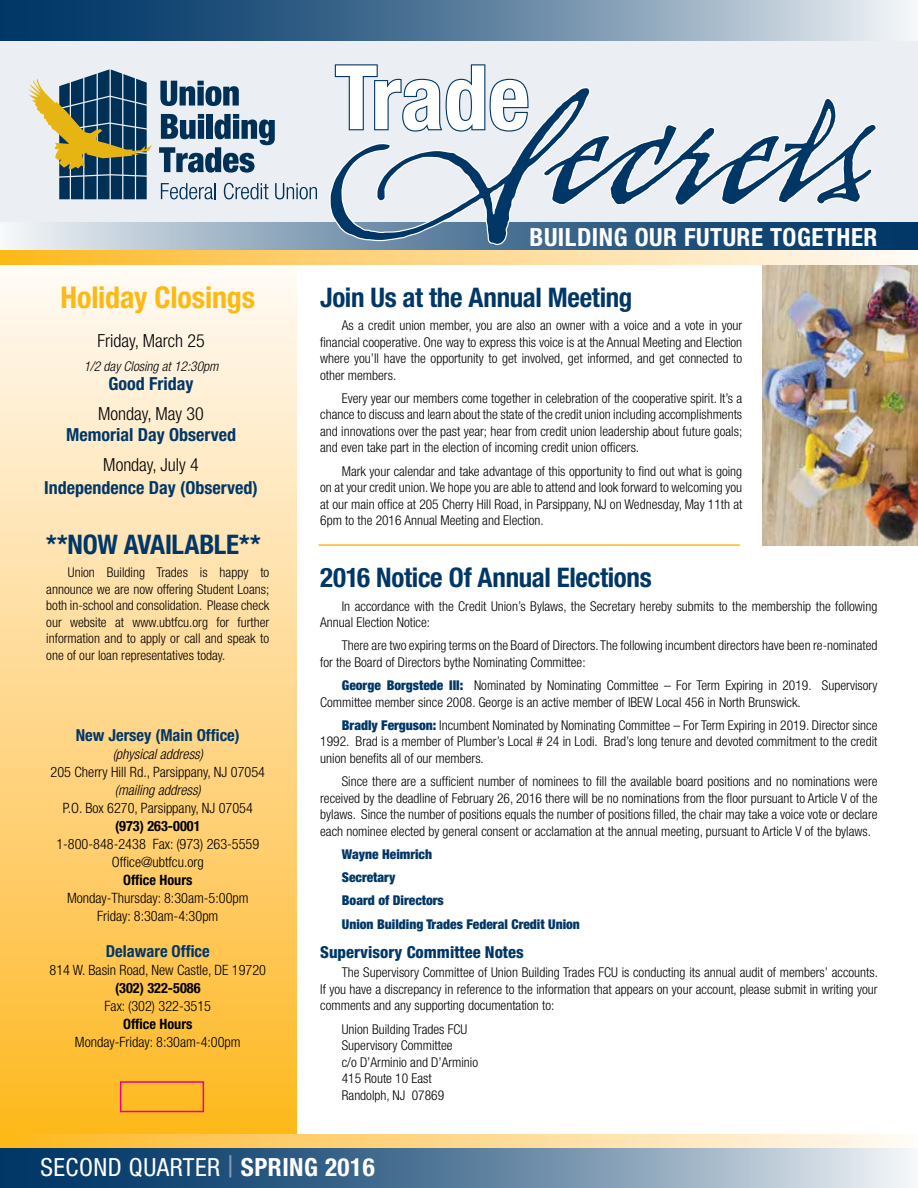
<style>
.page{position:relative;width:918px;height:1188px;background:#fff}
.page>*{position:absolute;margin:0;border:0;box-sizing:border-box;transform-origin:0 0}
.t1{font:229.5px "Arcana GMM Std Manuscript";color:#003767}
.t2{font:700 condensed 89.25px "Helvetica Neue LT Std";color:#fff}
.t3{font:700 condensed 30px "Helvetica Neue LT Std";color:#fdb913}
.t4{font:700 condensed 27px "Helvetica Neue LT Std";letter-spacing:-.01em;color:#003767}
.t5{font:700 condensed 25.05px "Helvetica Neue LT Std";letter-spacing:.02em;color:#fff}
.t6{font:condensed 25.05px "Helvetica Neue LT Std";letter-spacing:.02em;color:#fff}
.t7{font:700 condensed 18px "Helvetica Neue LT Std";color:#003767}
.t8{font:300 condensed 18px "Helvetica Neue LT Std";color:#000}
.t9{font:700 condensed 16.5px "Helvetica Neue LT Std";color:#003767}
.t10{font:800 condensed 16.5px "Helvetica Neue LT Std";color:#003767}
.t11{font:300 condensed 14.25px/18px "Helvetica Neue LT Std";color:#000;text-align:center}
.t12{font:700 condensed 14.25px "Helvetica Neue LT Std";color:#000}
.t13{font:italic 300 condensed 14.25px "Helvetica Neue LT Std";color:#000}
.t14{font:300 condensed 13.5px/16.5px "Helvetica Neue LT Std";color:#000;text-align:justify}
.t15{font:900 condensed 13.5px/23.2px "Helvetica Neue LT Std";color:#003767}
.t16{font:italic 300 condensed 13.5px "Helvetica Neue LT Std";color:#000}
.s1{font-weight:900;color:#003767}
.s2{font-size:30px;color:#809bb3}
.s3{font-weight:700}
</style>
<div class="page">
<div style="left:0;top:246px;width:297px;height:912px;background:linear-gradient(to bottom,#fffbfa,#feb61f)"></div>
<svg style="left:0;top:250px;width:902px;height:14px;background:#fed88b"></svg>
<div style="left:0;top:0;width:918px;height:243px;background:#ebeff3"></div>
<svg style="left:0;top:223px;width:918px;height:27px;background:#91a8bd"></svg>
<svg style="left:161px;top:183px;width:55px;height:16px"></svg>
<svg style="left:224px;top:183px;width:45px;height:16px"></svg>
<svg style="left:275px;top:183px;width:42px;height:16px"></svg>
<svg style="left:160px;top:81px;width:79px;height:25px"></svg>
<svg style="left:159px;top:114px;width:116px;height:59px"></svg>
<svg style="left:28px;top:69px;width:124px;height:130px"></svg>
<svg style="left:328px;top:64px;width:550px;height:182px"></svg>
<svg style="left:0;top:1148px;width:913px;height:40px;background:#6283a1"></svg>
<svg style="left:0;top:0;width:918px;height:40px;background:#6183a1"></svg>
<svg style="left:0;top:1134px;width:905px;height:14px;background:#fed88a"></svg>
<div style="left:120px;top:1081px;width:84px;height:31px;border:2px solid #ec008c"></div>
<hr style="left:319px;top:544px;width:421px;height:2px;background:#fdb913">
<img style="left:763px;top:266px;width:155px;height:280px">
<h3 class="t3" style="left:61px;top:279px;width:196px">Holiday Closings</h3>
<h3 class="t8" style="left:97px;top:331px;width:109px">Friday, March 25</h3>
<p class="t16" style="left:84px;top:358px;width:136px">1/2 day Closing at 12:30pm</p>
<h3 class="t7" style="left:109px;top:373px;width:86px">Good Friday</h3>
<h3 class="t8" style="left:98px;top:403px;width:107px">Monday, May 30</h3>
<h3 class="t7" style="left:66px;top:424px;width:171px">Memorial Day Observed</h3>
<h3 class="t8" style="left:103px;top:454px;width:97px">Monday, July 4</h3>
<h3 class="t7" style="left:44px;top:477px;width:215px">Independence Day (Observed)</h3>
<h3 class="t4" style="left:46px;top:528px;width:216px">**NOW AVAILABLE**</h3>
<p class="t14" style="left:46px;top:564px;width:225px;text-indent:22px">Union Building Trades is happy to announce we are now offering Student Loans; both in-school and consolidation. Please check our website at www.ubtfcu.org for further information and to apply or call and speak to one of our loan representatives today.</p>
<p class="t9" style="left:76px;top:725px;width:165px">New Jersey (Main Office)</p>
<p class="t13" style="left:113px;top:745px;width:92px">(physical address)</p>
<p class="t11" style="left:51px;top:763px;width:216px">205 Cherry Hill Rd., Parsippany, NJ 07054</p>
<p class="t13" style="left:115px;top:781px;width:87px">(mailing address)</p>
<p class="t11" style="left:63px;top:799px;width:192px">P.O. Box 6270, Parsippany, NJ 07054</p>
<p class="t12" style="left:115px;top:817px;width:87px">(973) 263-0001</p>
<p class="t11" style="left:56px;top:834px;width:204px">1-800-848-2438 Fax: (973) 263-5559<br>Office@ubtfcu.org</p>
<p class="t12" style="left:123px;top:871px;width:71px">Office Hours</p>
<p class="t11" style="left:67px;top:888px;width:183px">Monday-Thursday: 8:30am-5:00pm<br>Friday: 8:30am-4:30pm</p>
<p class="t9" style="left:106px;top:941px;width:106px">Delaware Office</p>
<p class="t11" style="left:50px;top:961px;width:218px">814 W. Basin Road, New Castle, DE 19720</p>
<p class="t12" style="left:115px;top:979px;width:87px">(302) 322-5086</p>
<p class="t11" style="left:105px;top:997px;width:108px">Fax: (302) 322-3515</p>
<p class="t12" style="left:123px;top:1015px;width:71px">Office Hours</p>
<p class="t11" style="left:75px;top:1033px;width:167px">Monday-Friday: 8:30am-4:00pm</p>
<h2 class="t2" style="left:335px;top:43px;width:196px">Trade</h2>
<h1 class="t1" style="left:348px;top:38px;width:521px">Secrets</h1>
<h3 class="t5" style="left:530px;top:222px;width:349px">building our future together</h3>
<h3 class="t4" style="left:320px;top:281px;width:314px">Join Us at the Annual Meeting</h3>
<p class="t14" style="left:320px;top:317px;width:424px;text-indent:22px">As a credit union member, you are also an owner with a voice and a vote in your financial cooperative. One way to express this voice is at the Annual Meeting and Election where you’ll have the opportunity to get involved, get informed, and get connected to other members.</p>
<p class="t14" style="left:320px;top:390px;width:424px;text-indent:22px">Every year our members come together in celebration of the cooperative spirit. It’s a chance to discuss and learn about the state of the credit union including accomplishments and innovations over the past year; hear from credit union leadership about future goals; and even take part in the election of incoming credit union officers.</p>
<p class="t14" style="left:320px;top:463px;width:424px;text-indent:22px">Mark your calendar and take advantage of this opportunity to find out what is going on at your credit union. We hope you are able to attend and look forward to welcoming you at our main office at 205 Cherry Hill Road, in Parsippany, NJ on Wednesday, May 11th at 6pm to the 2016 Annual Meeting and Election.</p>
<h3 class="t4" style="left:320px;top:561px;width:333px">2016 Notice Of Annual Elections</h3>
<p class="t14" style="left:320px;top:598px;width:559px;text-indent:22px">In accordance with the Credit Union’s Bylaws, the Secretary hereby submits to the membership the following<br>Annual Election Notice:</p>
<p class="t14" style="left:320px;top:637px;width:559px;text-indent:22px">There are two expiring terms on the Board of Directors. The following incumbent directors have been re-nominated for the Board of Directors bythe Nominating Committee:</p>
<p class="t14" style="left:320px;top:677px;width:559px;text-indent:22px"><span class="s1">George Borgstede III:</span> Nominated by Nominating Committee – For Term Expiring in 2019. Supervisory<br>Committee member since 2008. George is an active member of IBEW Local 456 in North Brunswick.</p>
<p class="t14" style="left:320px;top:717px;width:559px;text-indent:22px"><span class="s1">Bradly Ferguson:</span> Incumbent Nominated by Nominating Committee – For Term Expiring in 2019. Director since 1992. Brad is a member of Plumber’s Local # 24 in Lodi. Brad’s long tenure and devoted commitment to the credit union benefits all of our members.</p>
<p class="t14" style="left:320px;top:773px;width:559px;text-indent:22px">Since there are a sufficient number of nominees to fill the available board positions and no nominations were received by the deadline of February 26, 2016 there will be no nominations from the floor pursuant to Article V of the bylaws. Since the number of positions equals the number of positions filled, the chair may take a voice vote or declare each nominee elected by general consent or acclamation at the annual meeting, pursuant to Article V of the bylaws.</p>
<p class="t15" style="left:342px;top:842px;width:240px">Wayne Heimrich<br>Secretary<br>Board of Directors<br>Union Building Trades Federal Credit Union</p>
<p class="t10" style="left:320px;top:942px;width:205px">Supervisory Committee Notes</p>
<p class="t14" style="left:320px;top:964px;width:559px;text-indent:22px">The Supervisory Committee of Union Building Trades FCU is conducting its annual audit of members’ accounts.<br>If you have a discrepancy in reference to the information that appears on your account, please submit in writing your comments and any supporting documentation to:</p>
<p class="t14" style="left:342px;top:1021px;width:138px;text-align:left">Union Building Trades FCU<br>Supervisory Committee<br>c/o D’Arminio and D’Arminio<br>415 Route 10 East<br>Randolph, NJ 07869</p>
<h3 class="t6" style="left:40px;top:1152px;width:241px">SECOND QUARTER <span class="s2">|</span> <span class="s3">SPRING</span></h3>
<h3 class="t5" style="left:325px;top:1152px;width:51px">2016</h3>
</div>
